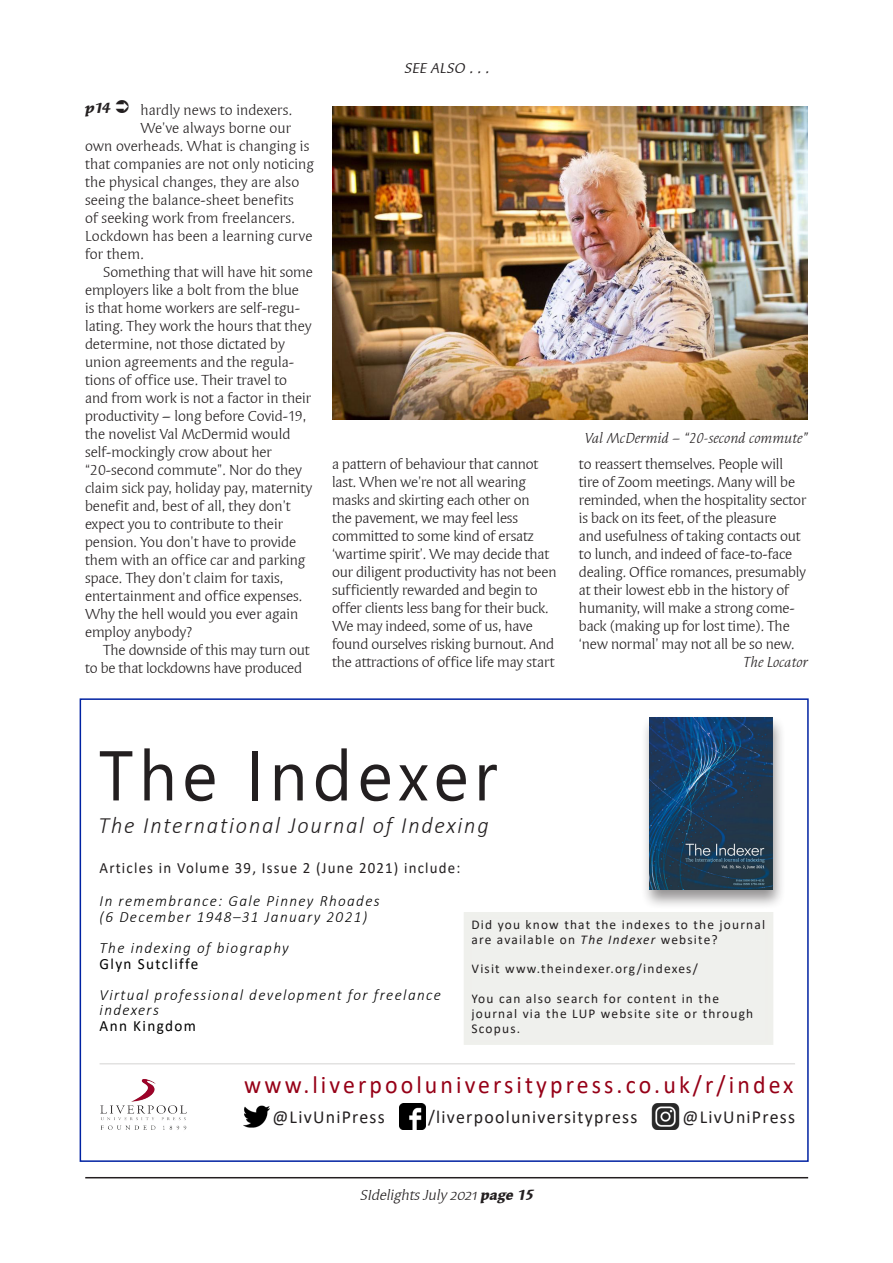
<style>
.page{position:relative;width:893px;height:1263px;background:#fff}
.page>*{position:absolute;margin:0;border:0;box-sizing:border-box;transform-origin:0 0}
.t1{font:70.35px "Segoe UI Emoji";color:#231f20;scale:.95 1}
.t2{font:25.05px "Calibri";letter-spacing:.13em;color:#960017;scale:.95 1}
.t3{font:italic 300 23.4px "Calibri";letter-spacing:.08em;color:#231f20;scale:.95 1}
.t4{font:18.45px "Calibri";letter-spacing:.07em;color:#231f20}
.Running_head{font:italic 18px "Syndor SCITCTT Book";color:#231f20}
.t5{font:italic 300 15.6px/31.2px "Calibri";letter-spacing:.09em;color:#000}
.t6{font:15.6px/33.5px "Calibri";letter-spacing:.08em;color:#231f20;scale:.95 1}
.t7{font:15.6px/15.6px "Calibri";letter-spacing:.09em;color:#000}
.Body_text{font:15px/18px "Syndor ITCTT Book";letter-spacing:-.005em;color:#231f20}
.Byline___Caption{font:italic 15px "Syndor ITCTT Book";color:#231f20}
.t8{font:italic 15px "Syndor OSITCTT Book";color:#231f20}
.t9{font:italic 15px "Syndor ITCTT Bold";color:#231f20}
.t10{font:13.35px/14.9px "Calibri";letter-spacing:.09em;color:#231f20}
.s1{font-weight:300;font-style:italic;color:#000}
.s2{font-weight:400;font-style:normal}
.s3{font-weight:300;font-style:italic}
.s4{font-style:italic}
.s5{font-family:"Syndor ITCTT Bold"}
</style>
<div class="page">
<hr style="left:85px;top:1177px;width:723px;height:1px;background:#231f20">
<img style="left:332px;top:107px;width:476px;height:312px">
<hr style="left:100px;top:1063px;width:695px;height:1px;background:#d4d3d2">
<img style="left:652px;top:1103px;width:27px;height:26px">
<img style="left:399px;top:1103px;width:26px;height:26px">
<img style="left:243px;top:1105px;width:26px;height:23px">
<img style="left:100px;top:1079px;width:87px;height:51px">
<div style="left:640px;top:714px;width:146px;height:195px;background:#231f20;opacity:.49"></div>
<img style="left:649px;top:718px;width:123px;height:172px">
<div style="left:464px;top:913px;width:309px;height:131px;background:#eff0ec"></div>
<div style="left:464px;top:912px;width:309px;height:133px;border:1px solid #eff0ec"></div>
<div style="left:80px;top:698px;width:729px;height:464px;border:2px solid #0022a2"></div>
<p class="t9" style="left:85px;top:99px;width:27px">p14</p>
<p class="Body_text" style="left:140px;top:102px;width:153px">hardly news to indexers.</p>
<p class="Body_text" style="left:140px;top:120px;width:152px">We’ve always borne our</p>
<p class="Body_text" style="left:85px;top:138px;width:226px">own overheads. What is changing is</p>
<p class="Body_text" style="left:85px;top:156px;width:230px">that companies are not only noticing</p>
<p class="Body_text" style="left:85px;top:174px;width:216px">the physical changes, they are also</p>
<p class="Body_text" style="left:85px;top:192px;width:210px">seeing the balance-sheet benefits</p>
<p class="Body_text" style="left:85px;top:210px;width:211px">of seeking work from freelancers.</p>
<p class="Body_text" style="left:85px;top:228px;width:229px">Lockdown has been a learning curve</p>
<p class="Body_text" style="left:85px;top:246px;width:60px">for them.</p>
<p class="Body_text" style="left:85px;top:264px;width:229px;text-indent:18px">Something that will have hit some employers like a bolt from the blue<br>is that home workers are self-regu&shy;lating. They work the hours that they determine, not those dictated by union agreements and the regula&shy;tions of office use. Their travel to and from work is not a factor in their productivity – long before Covid-19, the novelist Val McDermid would self-mockingly crow about her “20-second commute”. Nor do they claim sick pay, holiday pay, maternity benefit and, best of all, they don’t expect you to contribute to their pension. You don’t have to provide them with an office car and parking space. They don’t claim for taxis, entertainment and office expenses.<br>Why the hell would you ever again employ anybody?</p>
<p class="Body_text" style="left:85px;top:642px;width:226px;text-indent:18px">The downside of this may turn out to be that lockdowns have produced</p>
<p class="Running_head" style="left:404px;top:57px;width:91px">see also ...</p>
<p class="Byline___Caption" style="left:584px;top:430px;width:225px">Val McDermid – “20-second commute”</p>
<p class="Body_text" style="left:332px;top:456px;width:226px">a pattern of behaviour that cannot last. When we’re not all wearing masks and skirting each other on<br>the pavement, we may feel less committed to some kind of ersatz ‘wartime spirit’. We may decide that our diligent productivity has not been sufficiently rewarded and begin to offer clients less bang for their buck.<br>We may indeed, some of us, have found ourselves risking burnout. And the attractions of office life may start</p>
<p class="Body_text" style="left:579px;top:456px;width:229px">to reassert themselves. People will tire of Zoom meetings. Many will be reminded, when the hospitality sector is back on its feet, of the pleasure<br>and usefulness of taking contacts out to lunch, and indeed of face-to-face dealing. Office romances, presumably at their lowest ebb in the history of humanity, will make a strong come&shy;back (making up for lost time). The ‘new normal’ may not all be so new.</p>
<p class="Byline___Caption" style="left:743px;top:654px;width:66px">The Locator</p>
<p class="t1" style="left:269px;top:733px;width:41px">■</p>
<p class="t3" style="left:98px;top:811px;width:412px">The International Journal of Indexing</p>
<p class="t6" style="left:100px;top:850px;width:381px">Articles in Volume 39, Issue 2 (June 2021) include:<br><span class="s1">In remembrance: Gale Pinney Rhoades</span></p>
<p class="t5" style="left:100px;top:901px;width:269px">(6 December 1948–31 January 2021)<br>The indexing of biography</p>
<p class="t5" style="left:100px;top:948px;width:343px"><span class="s2">Glyn Sutcliffe<br></span>Virtual professional development for freelance</p>
<p class="t7" style="left:100px;top:1002px;width:98px"><span class="s3">indexers<br></span>Ann Kingdom</p>
<p class="t10" style="left:471px;top:916px;width:295px">Did you know that the indexes to the journal are available on <span class="s4">The Indexer</span> website?</p>
<p class="t10" style="left:471px;top:961px;width:228px">Visit www.theindexer.org/indexes/</p>
<p class="t10" style="left:471px;top:991px;width:283px">You can also search for content in the journal via the LUP website site or through<br>Scopus.</p>
<p class="t2" style="left:244px;top:1068px;width:580px">www.liverpooluniversitypress.co.uk/r/index</p>
<p class="t4" style="left:272px;top:1104px;width:114px">@LivUniPress</p>
<p class="t4" style="left:428px;top:1104px;width:211px">/liverpooluniversitypress</p>
<p class="t4" style="left:683px;top:1104px;width:114px">@LivUniPress</p>
<p class="t8" style="left:360px;top:1187px;width:178px">SIdelights July 2021<span class="s5">page 15</span></p>
</div>
